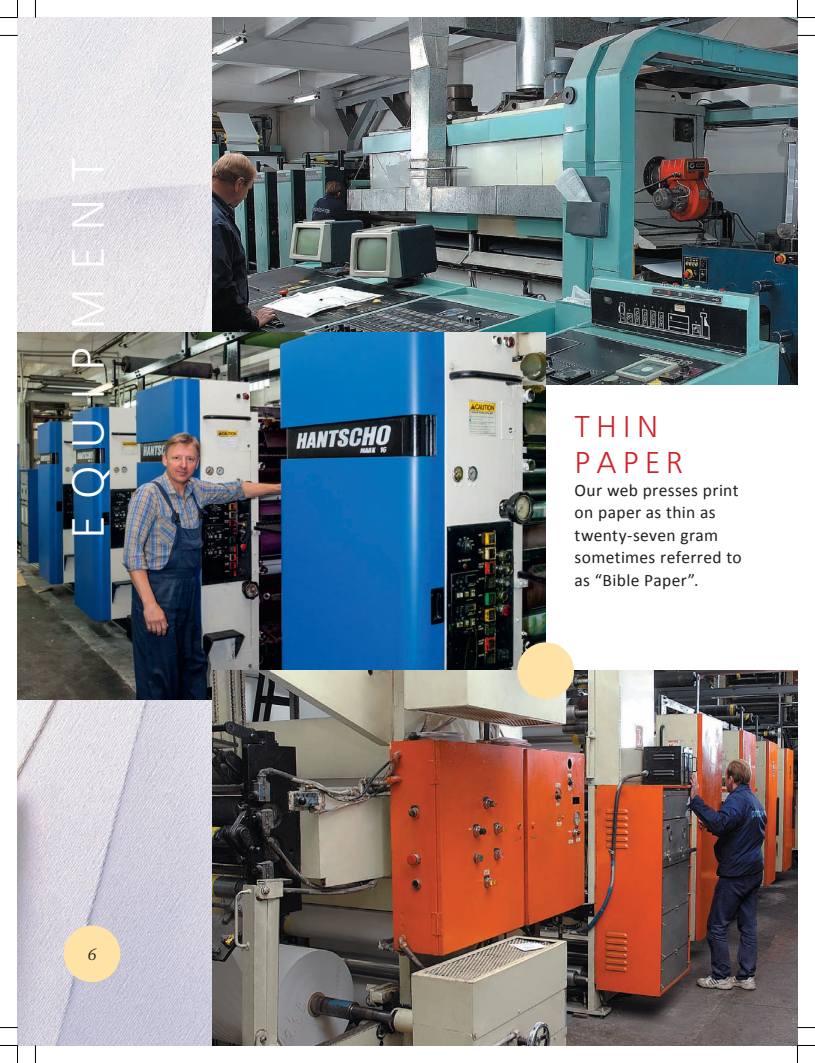
<style>
.page{position:relative;width:815px;height:1063px;background:#fff}
.page>*{position:absolute;margin:0;border:0;box-sizing:border-box;transform-origin:0 0}
.t1{font:45px "Free Set C";letter-spacing:.38em;color:#fff}
.t2{font:30px/36px "Free Set C";letter-spacing:.2em;color:#d1232a}
.t3{font:17.5px/22.5px "Calibri";letter-spacing:.015em;color:#231f20}
.t4{font:italic 300 17.5px "Warnock Pro";color:#231f20}
</style>
<div class="page">
<img style="left:18px;top:18px;width:195px;height:1027px">
<img style="left:213px;top:18px;width:584px;height:366px">
<img style="left:18px;top:332px;width:528px;height:367px">
<img style="left:213px;top:671px;width:584px;height:374px">
<div style="left:517px;top:642px;width:57px;height:57px;background:#ffe2a5;border-radius:50%"></div>
<div style="left:64px;top:925px;width:56px;height:57px;background:#ffe2a5;border-radius:50%"></div>
<svg style="left:0;top:0;width:18px;height:18px"></svg>
<svg style="left:797px;top:0;width:18px;height:18px"></svg>
<svg style="left:0;top:1045px;width:18px;height:18px"></svg>
<svg style="left:797px;top:1045px;width:18px;height:18px"></svg>
<svg style="left:0;top:35px;width:18px;height:1px"></svg>
<svg style="left:0;top:1027px;width:18px;height:1px"></svg>
<svg style="left:797px;top:35px;width:18px;height:1px"></svg>
<svg style="left:797px;top:1027px;width:18px;height:1px"></svg>
<svg style="left:35px;top:0;width:1px;height:18px"></svg>
<svg style="left:35px;top:1045px;width:1px;height:18px"></svg>
<h1 class="t1" style="left:64px;top:539px;width:383px;rotate:-90deg">EQUIPMENT</h1>
<p class="t4" style="left:88px;top:944px;width:10px">6</p>
<h2 class="t2" style="left:575px;top:410px;width:111px">THIN<br>PAPER</h2>
<p class="t3" style="left:575px;top:479px;width:169px">Our web presses print on paper as thin as twenty-seven gram sometimes referred to as “Bible Paper”.</p>
</div>
